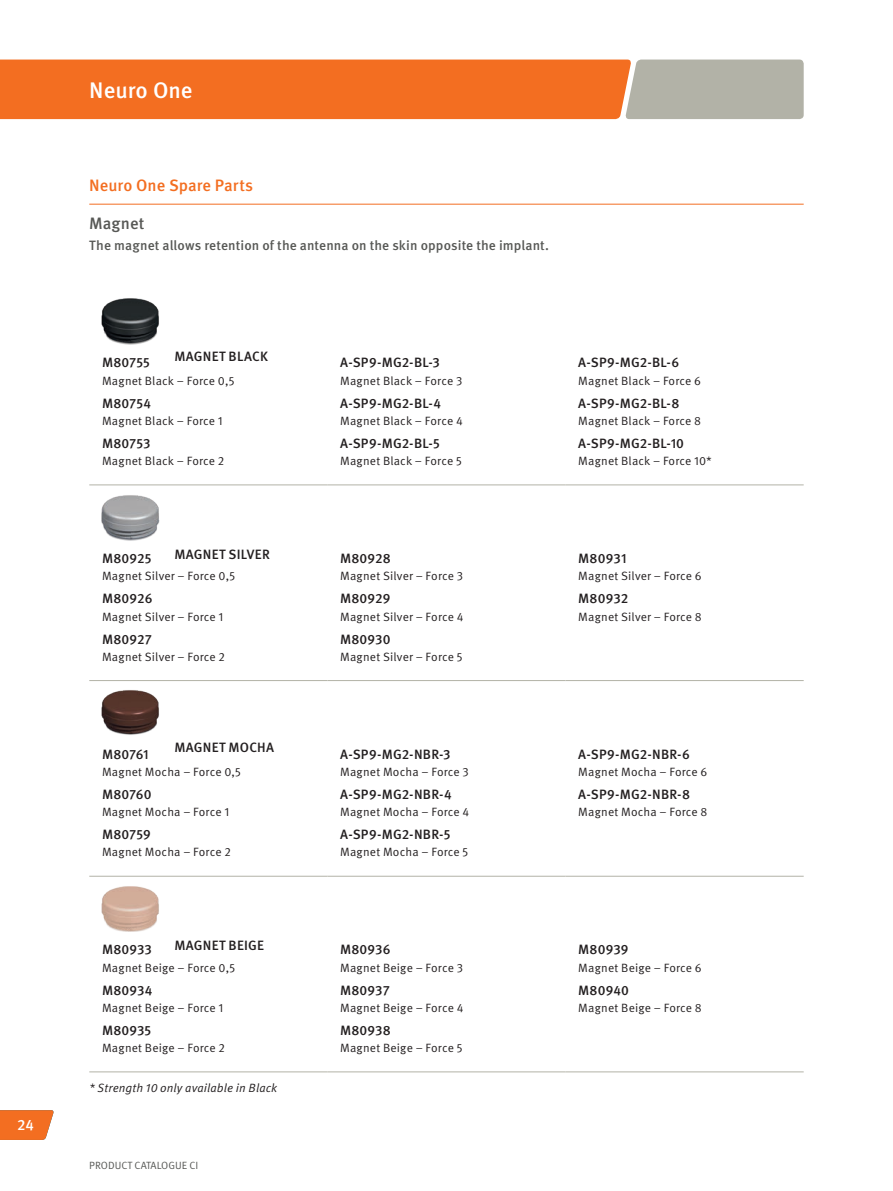
<style>
.page{position:relative;width:893px;height:1191px;background:#fff}
.page>*{position:absolute;margin:0;border:0;box-sizing:border-box;transform-origin:0 0}
.t1{font:500 22.5px "Meta Pro OM";color:#fff}
.t2{font:500 16.5px "Meta Pro OM";color:#f36e21}
.t3{font:500 16.5px "Meta Pro OM";letter-spacing:.005em;color:#575855}
.t4{font:500 15px "Meta Pro OM";color:#fff}
.t5{font:500 13.5px "Meta Pro OM";letter-spacing:.01em;color:#231f20}
.t6{font:500 13.5px "Meta Pro OM";letter-spacing:.005em;color:#575855}
.t7{font:12px "Meta Pro OM";letter-spacing:.015em;color:#231f20}
.t8{font:italic 12px "Meta Pro OM";letter-spacing:.01em;color:#231f20}
.t9{font:10.5px "Meta Pro OM";color:#575855}
</style>
<div class="page">
<svg style="left:0;top:60px;width:804px;height:59px;background:#e57d3f"></svg>
<svg style="left:0;top:1110px;width:54px;height:30px;background:#f17933"></svg>
<hr style="left:89px;top:875px;width:238px;height:1px;background:#b2b2a7">
<hr style="left:327px;top:875px;width:239px;height:1px;background:#b2b2a7">
<hr style="left:566px;top:875px;width:238px;height:1px;background:#b2b2a7">
<hr style="left:89px;top:484px;width:238px;height:1px;background:#b2b2a7">
<hr style="left:327px;top:484px;width:239px;height:1px;background:#b2b2a7">
<hr style="left:566px;top:484px;width:238px;height:1px;background:#b2b2a7">
<hr style="left:89px;top:680px;width:238px;height:1px;background:#b2b2a7">
<hr style="left:327px;top:680px;width:239px;height:1px;background:#b2b2a7">
<hr style="left:566px;top:680px;width:238px;height:1px;background:#b2b2a7">
<hr style="left:89px;top:1071px;width:238px;height:1px;background:#b2b2a7">
<hr style="left:327px;top:1071px;width:239px;height:1px;background:#b2b2a7">
<hr style="left:566px;top:1071px;width:238px;height:1px;background:#b2b2a7">
<hr style="left:89px;top:204px;width:715px;height:1px;background:#f36e21">
<img style="left:101px;top:298px;width:58px;height:47px">
<img style="left:101px;top:495px;width:59px;height:46px">
<img style="left:101px;top:690px;width:58px;height:45px">
<img style="left:101px;top:886px;width:58px;height:46px">
<p class="t4" style="left:17px;top:1115px;width:18px">24</p>
<h1 class="t1" style="left:89px;top:76px;width:105px">Neuro One</h1>
<h2 class="t2" style="left:89px;top:175px;width:165px">Neuro One Spare Parts</h2>
<h2 class="t3" style="left:89px;top:213px;width:57px">Magnet</h2>
<p class="t6" style="left:89px;top:237px;width:461px">The magnet allows retention of the antenna on the skin opposite the implant.</p>
<p class="t5" style="left:174px;top:348px;width:95px">MAGNET BLACK</p>
<p class="t5" style="left:102px;top:354px;width:50px">M80755</p>
<p class="t7" style="left:102px;top:373px;width:134px">Magnet Black – Force 0,5</p>
<p class="t5" style="left:102px;top:395px;width:51px">M80754</p>
<p class="t7" style="left:102px;top:413px;width:122px">Magnet Black – Force 1</p>
<p class="t5" style="left:102px;top:435px;width:50px">M80753</p>
<p class="t7" style="left:102px;top:454px;width:124px">Magnet Black – Force 2</p>
<p class="t5" style="left:174px;top:546px;width:97px">MAGNET SILVER</p>
<p class="t5" style="left:102px;top:550px;width:51px">M80925</p>
<p class="t7" style="left:102px;top:569px;width:135px">Magnet Silver – Force 0,5</p>
<p class="t5" style="left:102px;top:590px;width:52px">M80926</p>
<p class="t7" style="left:102px;top:609px;width:123px">Magnet Silver – Force 1</p>
<p class="t5" style="left:102px;top:630px;width:51px">M80927</p>
<p class="t7" style="left:102px;top:649px;width:124px">Magnet Silver – Force 2</p>
<p class="t5" style="left:174px;top:739px;width:101px">MAGNET MOCHA</p>
<p class="t5" style="left:102px;top:745px;width:48px">M80761</p>
<p class="t7" style="left:102px;top:764px;width:141px">Magnet Mocha – Force 0,5</p>
<p class="t5" style="left:102px;top:786px;width:51px">M80760</p>
<p class="t7" style="left:102px;top:805px;width:129px">Magnet Mocha – Force 1</p>
<p class="t5" style="left:102px;top:826px;width:50px">M80759</p>
<p class="t7" style="left:102px;top:845px;width:130px">Magnet Mocha – Force 2</p>
<p class="t5" style="left:174px;top:937px;width:91px">MAGNET BEIGE</p>
<p class="t5" style="left:102px;top:941px;width:51px">M80933</p>
<p class="t7" style="left:102px;top:960px;width:135px">Magnet Beige – Force 0,5</p>
<p class="t5" style="left:102px;top:981px;width:52px">M80934</p>
<p class="t7" style="left:102px;top:1000px;width:123px">Magnet Beige – Force 1</p>
<p class="t5" style="left:102px;top:1022px;width:51px">M80935</p>
<p class="t7" style="left:102px;top:1040px;width:124px">Magnet Beige – Force 2</p>
<p class="t8" style="left:89px;top:1080px;width:189px">* Strength 10 only available in Black</p>
<p class="t9" style="left:89px;top:1159px;width:111px">PRODUCT CATALOGUE CI</p>
<p class="t5" style="left:340px;top:354px;width:101px">A-SP9-MG2-BL-3</p>
<p class="t7" style="left:340px;top:373px;width:124px">Magnet Black – Force 3</p>
<p class="t5" style="left:340px;top:395px;width:102px">A-SP9-MG2-BL-4</p>
<p class="t7" style="left:340px;top:413px;width:124px">Magnet Black – Force 4</p>
<p class="t5" style="left:340px;top:435px;width:101px">A-SP9-MG2-BL-5</p>
<p class="t7" style="left:340px;top:454px;width:123px">Magnet Black – Force 5</p>
<p class="t5" style="left:340px;top:550px;width:52px">M80928</p>
<p class="t7" style="left:340px;top:569px;width:124px">Magnet Silver – Force 3</p>
<p class="t5" style="left:340px;top:590px;width:52px">M80929</p>
<p class="t7" style="left:340px;top:609px;width:125px">Magnet Silver – Force 4</p>
<p class="t5" style="left:340px;top:630px;width:52px">M80930</p>
<p class="t7" style="left:340px;top:649px;width:124px">Magnet Silver – Force 5</p>
<p class="t5" style="left:340px;top:745px;width:112px">A-SP9-MG2-NBR-3</p>
<p class="t7" style="left:340px;top:764px;width:130px">Magnet Mocha – Force 3</p>
<p class="t5" style="left:340px;top:786px;width:113px">A-SP9-MG2-NBR-4</p>
<p class="t7" style="left:340px;top:805px;width:131px">Magnet Mocha – Force 4</p>
<p class="t5" style="left:340px;top:826px;width:112px">A-SP9-MG2-NBR-5</p>
<p class="t7" style="left:340px;top:845px;width:130px">Magnet Mocha – Force 5</p>
<p class="t5" style="left:340px;top:941px;width:52px">M80936</p>
<p class="t7" style="left:340px;top:960px;width:124px">Magnet Beige – Force 3</p>
<p class="t5" style="left:340px;top:981px;width:51px">M80937</p>
<p class="t7" style="left:340px;top:1000px;width:125px">Magnet Beige – Force 4</p>
<p class="t5" style="left:340px;top:1022px;width:52px">M80938</p>
<p class="t7" style="left:340px;top:1040px;width:124px">Magnet Beige – Force 5</p>
<p class="t5" style="left:578px;top:354px;width:103px">A-SP9-MG2-BL-6</p>
<p class="t7" style="left:578px;top:373px;width:124px">Magnet Black – Force 6</p>
<p class="t5" style="left:578px;top:395px;width:103px">A-SP9-MG2-BL-8</p>
<p class="t7" style="left:578px;top:413px;width:124px">Magnet Black – Force 8</p>
<p class="t5" style="left:578px;top:435px;width:107px">A-SP9-MG2-BL-10</p>
<p class="t7" style="left:578px;top:454px;width:135px">Magnet Black – Force 10*</p>
<p class="t5" style="left:578px;top:550px;width:50px">M80931</p>
<p class="t7" style="left:578px;top:569px;width:125px">Magnet Silver – Force 6</p>
<p class="t5" style="left:578px;top:590px;width:52px">M80932</p>
<p class="t7" style="left:578px;top:609px;width:125px">Magnet Silver – Force 8</p>
<p class="t5" style="left:578px;top:745px;width:113px">A-SP9-MG2-NBR-6</p>
<p class="t7" style="left:578px;top:764px;width:131px">Magnet Mocha – Force 6</p>
<p class="t5" style="left:578px;top:786px;width:113px">A-SP9-MG2-NBR-8</p>
<p class="t7" style="left:578px;top:805px;width:131px">Magnet Mocha – Force 8</p>
<p class="t5" style="left:578px;top:941px;width:52px">M80939</p>
<p class="t7" style="left:578px;top:960px;width:125px">Magnet Beige – Force 6</p>
<p class="t5" style="left:578px;top:981px;width:52px">M80940</p>
<p class="t7" style="left:578px;top:1000px;width:125px">Magnet Beige – Force 8</p>
</div>
